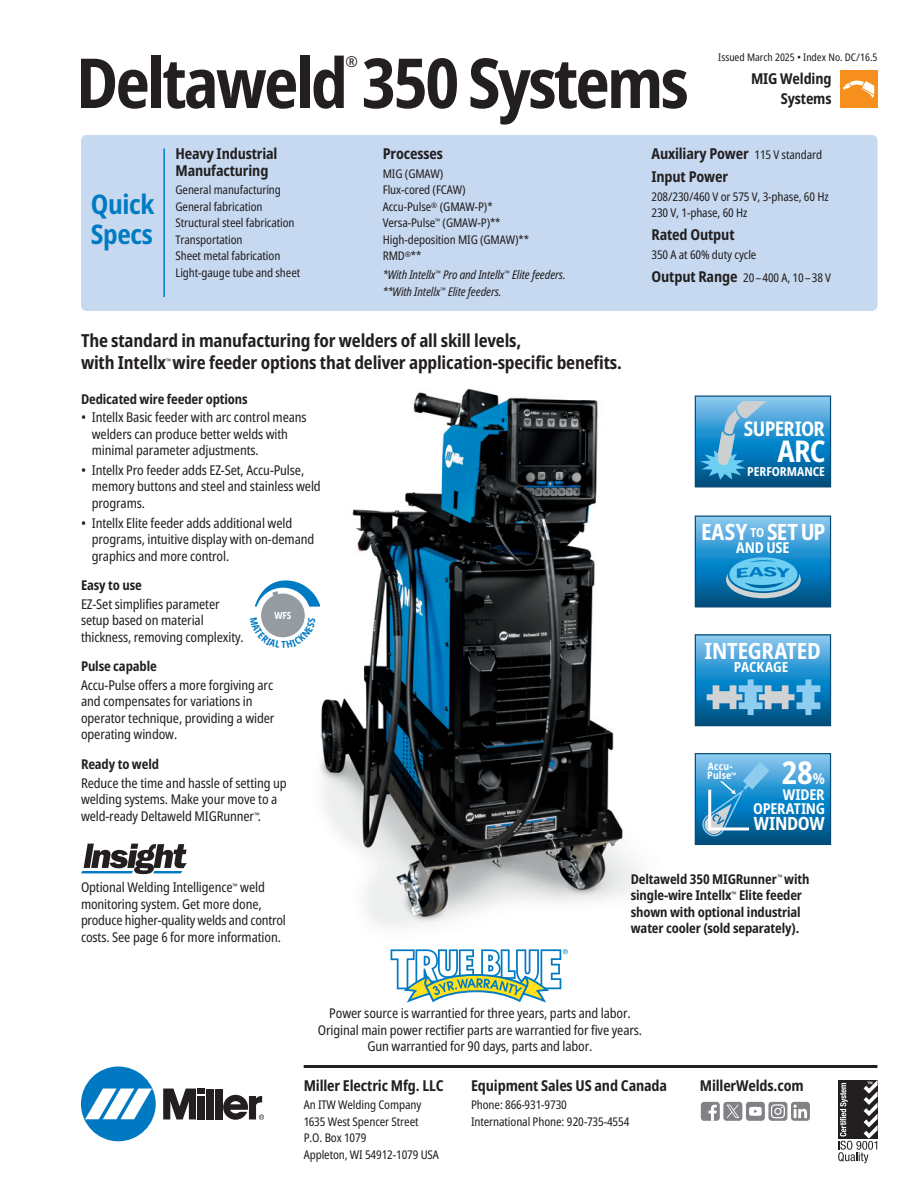
<style>
.page{position:relative;width:918px;height:1188px;background:#fff}
.page>*{position:absolute;margin:0;border:0;box-sizing:border-box;transform-origin:0 0}
.t1{font:700 69px "Noto Sans Condensed";letter-spacing:-.04em;color:#231f20}
.t2{font:700 31.5px "Noto Sans Condensed";color:#fff}
.t3{font:700 30px "Noto Sans Condensed";color:#fff}
.t4{font:700 27px/30px "Noto Sans Condensed";letter-spacing:-.015em;color:#007bc3}
.t5{font:700 22.5px "Noto Sans Condensed";letter-spacing:-.01em;color:#fff}
.t6{font:700 20.25px "Noto Sans Condensed";letter-spacing:-.03em;color:#fff}
.t7{font:700 18.3px "Noto Sans Condensed";letter-spacing:-.025em;color:#fff}
.t8{font:700 18px/22.5px "Noto Sans Condensed";letter-spacing:-.01em;color:#231f20}
.t9{font:700 15px/16.5px "Noto Sans Condensed";letter-spacing:-.01em;color:#231f20}
.t10{font:700 15px/14.2px "Noto Sans Condensed";letter-spacing:-.01em;color:#fff;text-align:right}
.t11{font:15px "Noto Sans Condensed";color:#231f20}
.t12{font:700 14.1px "Noto Sans Condensed";letter-spacing:-.005em;color:#fff}
.t13{font:13.5px/16.5px "Noto Sans Condensed";letter-spacing:-.01em;color:#231f20}
.t14{font:700 13.5px/16.5px "Noto Sans Condensed";letter-spacing:-.01em;color:#231f20}
.t15{font:700 12.45px "Noto Sans Condensed";letter-spacing:-.01em;color:#fff}
.t16{font:12px/16.5px "Noto Sans Condensed";letter-spacing:-.01em;color:#231f20}
.t17{font:italic 12px/16.5px "Noto Sans Condensed";letter-spacing:-.01em;color:#231f20}
.t18{font:10.5px "Noto Sans Condensed";color:#231f20}
.t19{font:700 10.5px/9.8px "Noto Sans Condensed";letter-spacing:.01em;color:#fff}
.t20{font:700 9.75px "Noto Sans Condensed";color:#fff}
.t21{font:7.5px "Noto Sans Condensed";color:#231f20}
.s1{font-weight:400;font-size:12px}
.s2{font-weight:700;font-size:15px}
.s3{font-size:12.45px}
.s4{font-size:7.5px}
.s5{font-size:15px}
</style>
<div class="page">
<img style="left:319px;top:389px;width:322px;height:537px">
<div style="left:81px;top:135px;width:797px;height:176px;background:#c6d9f0;border-radius:5px"></div>
<svg style="left:391px;top:949px;width:177px;height:54px"></svg>
<svg style="left:695px;top:396px;width:136px;height:91px;background:#348fc2"></svg>
<svg style="left:695px;top:516px;width:136px;height:91px;background:#3995c7"></svg>
<svg style="left:695px;top:634px;width:136px;height:92px;background:#4296c6"></svg>
<svg style="left:695px;top:753px;width:136px;height:92px;background:#338ec2"></svg>
<svg style="left:81px;top:844px;width:106px;height:30px"></svg>
<div style="left:840px;top:70px;width:37px;height:38px;background:#f68f1e"></div>
<svg style="left:843px;top:80px;width:31px;height:18px"></svg>
<hr style="left:163px;top:148px;width:2px;height:149px;background:#007bc3">
<hr style="left:304px;top:1065px;width:573px;height:3px;background:#231f20">
<svg style="left:838px;top:1080px;width:40px;height:83px"></svg>
<div style="left:791px;top:1102px;width:19px;height:19px;background:#808285;border-radius:3px"></div>
<svg style="left:793px;top:1105px;width:14px;height:13px"></svg>
<div style="left:746px;top:1102px;width:19px;height:19px;background:#808285;border-radius:3px"></div>
<svg style="left:749px;top:1107px;width:13px;height:9px"></svg>
<div style="left:701px;top:1102px;width:19px;height:19px;background:#808285;border-radius:3px"></div>
<svg style="left:708px;top:1105px;width:9px;height:16px"></svg>
<div style="left:768px;top:1102px;width:19px;height:19px;background:#808285;border-radius:3px"></div>
<svg style="left:771px;top:1104px;width:14px;height:14px"></svg>
<div style="left:723px;top:1102px;width:19px;height:19px;background:#808285;border-radius:3px"></div>
<svg style="left:726px;top:1105px;width:13px;height:13px"></svg>
<div style="left:81px;top:1067px;width:75px;height:74px;background:#0079c2;border-radius:50%"></div>
<svg style="left:85px;top:1089px;width:67px;height:30px"></svg>
<div style="left:206px;top:1089px;width:8px;height:30px;background:#231f20"></div>
<div style="left:215px;top:1089px;width:7px;height:30px;background:#231f20"></div>
<svg style="left:163px;top:1089px;width:42px;height:30px"></svg>
<svg style="left:223px;top:1095px;width:41px;height:25px"></svg>
<svg style="left:255px;top:580px;width:64px;height:58px"></svg>
<p class="t11" style="left:345px;top:51px;width:14px">®</p>
<p class="t18" style="left:718px;top:50px;width:161px">Issued March 2025 • Index No. DC/16.5</p>
<p class="t9" style="left:751px;top:69px;width:82px;line-height:19.5px;text-align:right">MIG Welding<br>Systems</p>
<p class="t1" style="left:76px;top:34px;width:614px">Deltaweld 350 Systems</p>
<p class="t4" style="left:91px;top:189px;width:65px">Quick<br>Specs</p>
<p class="t9" style="left:176px;top:145px;width:104px">Heavy Industrial<br>Manufacturing</p>
<p class="t16" style="left:176px;top:181px;width:126px">General manufacturing<br>General fabrication<br>Structural steel fabrication<br>Transportation<br>Sheet metal fabrication<br>Light-gauge tube and sheet</p>
<p class="t9" style="left:383px;top:145px;width:62px">Processes</p>
<p class="t16" style="left:383px;top:165px;width:62px">MIG (GMAW)</p>
<p class="t16" style="left:383px;top:181px;width:84px">Flux-cored (FCAW)</p>
<p class="t16" style="left:383px;top:198px;width:148px">Accu-Pulse<sup>®</sup> (GMAW-P)*<br>Versa-Pulse<sup>™</sup> (GMAW-P)**<br>High-deposition MIG (GMAW)**<br>RMD<sup>®</sup>**</p>
<p class="t17" style="left:383px;top:266px;width:184px">*With Intellx<sup>™</sup> Pro and Intellx<sup>™</sup> Elite feeders. **With Intellx<sup>™</sup> Elite feeders.</p>
<p class="t8" style="left:81px;top:328px;width:542px">The standard in manufacturing for welders of all skill levels,<br>with Intellx wire feeder options that deliver application-specific benefits.</p>
<p class="t21" style="left:166px;top:356px;width:7px">™</p>
<p class="t14" style="left:81px;top:390px;width:168px">Dedicated wire feeder options</p>
<p class="t13" style="left:92px;top:409px;width:216px;text-indent:-11px">• Intellx Basic feeder with arc control means welders can produce better welds with minimal parameter adjustments.</p>
<p class="t13" style="left:92px;top:461px;width:231px;text-indent:-11px">• Intellx Pro feeder adds EZ-Set, Accu-Pulse, memory buttons and steel and stainless weld programs.</p>
<p class="t13" style="left:92px;top:514px;width:224px;text-indent:-11px">• Intellx Elite feeder adds additional weld programs, intuitive display with on-demand graphics and more control.</p>
<p class="t14" style="left:81px;top:577px;width:62px">Easy to use</p>
<p class="t13" style="left:81px;top:595px;width:164px">EZ-Set simplifies parameter setup based on material thickness, removing complexity.</p>
<p class="t14" style="left:81px;top:658px;width:77px">Pulse capable</p>
<p class="t13" style="left:81px;top:676px;width:195px">Accu-Pulse offers a more forgiving arc and compensates for variations in operator technique, providing a wider operating window.</p>
<p class="t14" style="left:81px;top:755px;width:80px">Ready to weld</p>
<p class="t13" style="left:81px;top:774px;width:207px">Reduce the time and hassle of setting up welding systems. Make your move to a weld-ready Deltaweld MIGRunner<sup>™</sup>.</p>
<p class="t20" style="left:274px;top:610px;width:18px">WFS</p>
<p class="t9" style="left:652px;top:145px;width:172px">Auxiliary Power <span class="s1">115 V standard</span></p>
<p class="t9" style="left:652px;top:168px;width:78px">Input Power</p>
<p class="t16" style="left:652px;top:188px;width:179px">208/230/460 V or 575 V, 3-phase, 60 Hz<br>230 V, 1-phase, 60 Hz</p>
<p class="t9" style="left:652px;top:226px;width:85px">Rated Output</p>
<p class="t16" style="left:652px;top:246px;width:106px">350 A at 60% duty cycle</p>
<p class="t16" style="left:652px;top:269px;width:181px"><span class="s2">Output Range</span> 20–400 A, 10–38 V</p>
<p class="t6" style="left:744px;top:418px;width:83px">SUPERIOR</p>
<p class="t3" style="left:778px;top:434px;width:49px">ARC</p>
<p class="t15" style="left:747px;top:465px;width:79px">PERFORMANCE</p>
<p class="t5" style="left:701px;top:519px;width:126px">EASY <span class="s3">TO</span> SET UP</p>
<p class="t10" style="left:736px;top:541px;width:55px">AND USE</p>
<p class="t5" style="left:705px;top:638px;width:118px">INTEGRATED</p>
<p class="t12" style="left:734px;top:659px;width:56px">PACKAGE</p>
<p class="t19" style="left:707px;top:761px;width:31px">Accu-<br>Pulse<span class="s4">™</span></p>
<p class="t2" style="left:782px;top:755px;width:45px">28<span class="s5">%</span></p>
<p class="t10" style="left:753px;top:787px;width:74px">WIDER<br>OPERATING</p>
<p class="t7" style="left:754px;top:813px;width:72px">WINDOW</p>
<p class="t13" style="left:81px;top:879px;width:206px">Optional Welding Intelligence<sup>™</sup> weld monitoring system. Get more done, produce higher-quality welds and control costs. See page 6 for more information.</p>
<p class="t14" style="left:631px;top:870px;width:180px">Deltaweld 350 MIGRunner<sup>™</sup> with single-wire Intellx<sup>™</sup> Elite feeder shown with optional industrial water cooler (sold separately).</p>
<p class="t13" style="left:318px;top:1005px;width:326px;text-align:center">Power source is warrantied for three years, parts and labor.<br>Original main power rectifier parts are warrantied for five years.<br>Gun warrantied for 90 days, parts and labor.</p>
<p class="t9" style="left:304px;top:1077px;width:142px">Miller Electric Mfg. LLC</p>
<p class="t16" style="left:304px;top:1096px;width:137px">An ITW Welding Company<br>1635 West Spencer Street<br>P.O. Box 1079<br>Appleton, WI 54912-1079 USA</p>
<p class="t9" style="left:471px;top:1077px;width:198px">Equipment Sales US and Canada</p>
<p class="t9" style="left:700px;top:1077px;width:105px">MillerWelds.com</p>
<p class="t16" style="left:471px;top:1096px;width:160px">Phone: 866-931-9730<br>International Phone: 920-735-4554</p>
</div>
